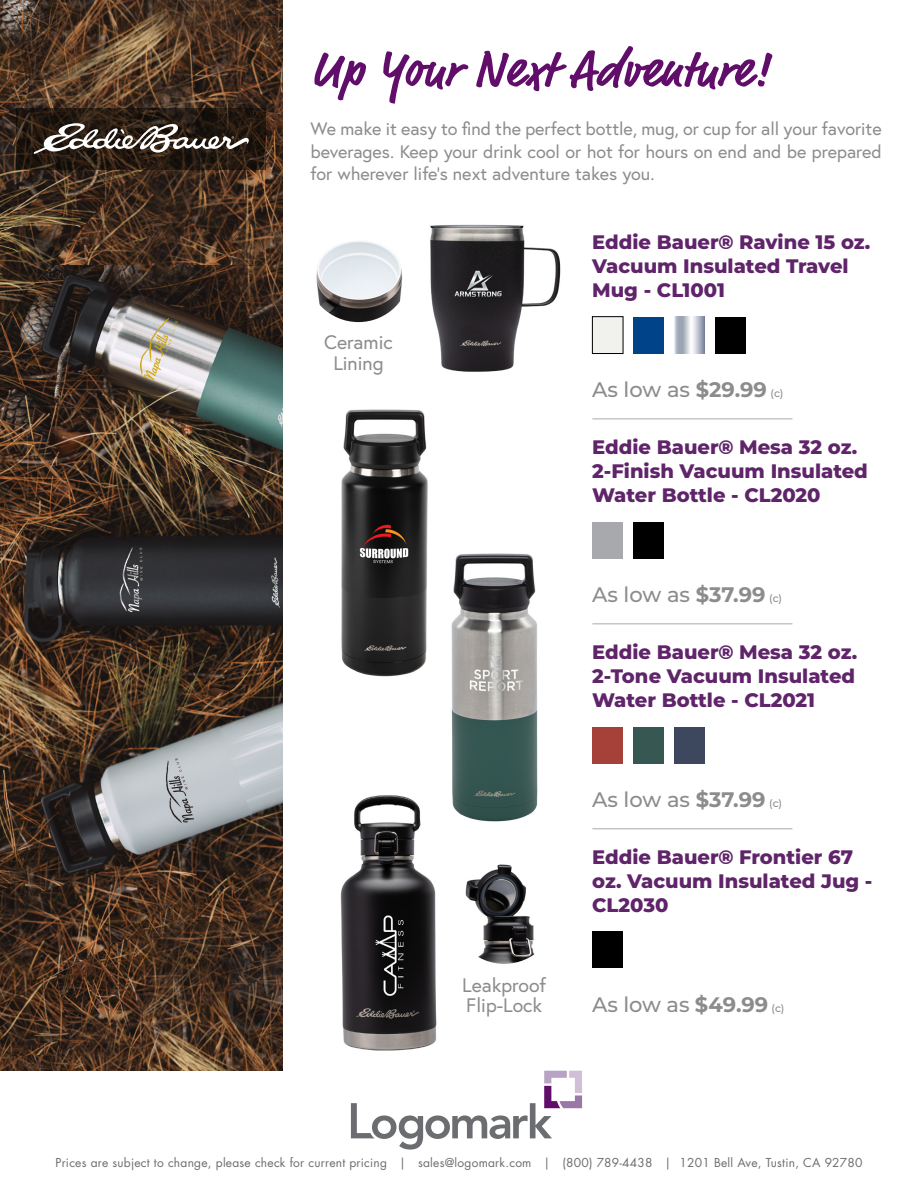
<style>
.page{position:relative;width:918px;height:1188px;background:#fff}
.page>*{position:absolute;margin:0;border:0;box-sizing:border-box;transform-origin:0 0}
.t1{font:700 51px "Market Pro";letter-spacing:.01em;color:#600e69}
.t2{font:500 21px "Montserrat";color:#8c8c8c}
.t3{font:800 19.5px/24px "Montserrat";color:#5f2469}
.t4{font:19.5px "Europa";color:#8c8c8c}
.t5{font:18px/22.5px "Europa";color:#8c8c8c;text-align:justify}
.t6{font:12px "Futura Std";letter-spacing:.02em;color:#6c6d70}
.s1{font-weight:700}
.s2{font-size:10.5px}
</style>
<div class="page">
<img style="left:0;top:0;width:283px;height:1071px">
<svg style="left:16px;top:108px;width:250px;height:61px;background:#271c12"></svg>
<svg style="left:34px;top:123px;width:215px;height:31px"></svg>
<div style="left:592px;top:316px;width:31px;height:38px;background:#f1f2ee;border:1px solid #000"></div>
<div style="left:634px;top:317px;width:30px;height:36px;background:#004389"></div>
<svg style="left:674px;top:317px;width:31px;height:36px"></svg>
<div style="left:715px;top:317px;width:30px;height:36px;background:#000"></div>
<div style="left:592px;top:727px;width:31px;height:36px;background:#a64139"></div>
<div style="left:634px;top:727px;width:30px;height:36px;background:#365752"></div>
<div style="left:674px;top:727px;width:31px;height:36px;background:#3d475d"></div>
<div style="left:592px;top:522px;width:31px;height:36px;background:#a8a9ad"></div>
<div style="left:634px;top:522px;width:30px;height:36px;background:#000"></div>
<div style="left:592px;top:932px;width:31px;height:36px;background:#000"></div>
<hr style="left:592px;top:419px;width:200px;height:1px;background:#a7aaac">
<hr style="left:592px;top:829px;width:200px;height:1px;background:#a7aaac">
<hr style="left:592px;top:624px;width:200px;height:1px;background:#a7aaac">
<img style="left:382px;top:224px;width:179px;height:148px">
<img style="left:340px;top:795px;width:97px;height:256px">
<img style="left:341px;top:409px;width:87px;height:268px">
<img style="left:432px;top:553px;width:106px;height:269px">
<img style="left:465px;top:864px;width:70px;height:100px">
<img style="left:306px;top:218px;width:105px;height:104px;border-radius:52px">
<svg style="left:351px;top:1071px;width:231px;height:79px"></svg>
<p class="t1" style="left:310px;top:34px;width:460px">Up Your Next Adventure!</p>
<p class="t5" style="left:310px;top:117px;width:573px">We make it easy to find the perfect bottle, mug, or cup for all your favorite beverages. Keep your drink cool or hot for hours on end and be prepared for wherever life’s next adventure takes you.</p>
<p class="t4" style="left:324px;top:330px;width:70px">Ceramic</p>
<p class="t4" style="left:333px;top:351px;width:52px">Lining</p>
<p class="t4" style="left:462px;top:972px;width:86px">Leakproof</p>
<p class="t4" style="left:466px;top:993px;width:78px">Flip-Lock</p>
<p class="t3" style="left:592px;top:230px;width:280px">Eddie Bauer® Ravine 15 oz.<br>Vacuum Insulated Travel<br>Mug - CL1001</p>
<p class="t2" style="left:592px;top:376px;width:193px">As low as <span class="s1">$29.99</span> <span class="s2">(c)</span></p>
<p class="t3" style="left:592px;top:435px;width:277px">Eddie Bauer® Mesa 32 oz.<br>2-Finish Vacuum Insulated<br>Water Bottle - CL2020</p>
<p class="t2" style="left:592px;top:581px;width:191px">As low as <span class="s1">$37.99</span> <span class="s2">(c)</span></p>
<p class="t3" style="left:592px;top:640px;width:267px;text-align:justify">Eddie Bauer® Mesa 32 oz.<br>2-Tone Vacuum Insulated Water Bottle - CL2021</p>
<p class="t2" style="left:592px;top:785px;width:191px">As low as <span class="s1">$37.99</span> <span class="s2">(c)</span></p>
<p class="t3" style="left:592px;top:845px;width:282px">Eddie Bauer® Frontier 67 oz. Vacuum Insulated Jug -<br>CL2030</p>
<p class="t2" style="left:592px;top:990px;width:194px">As low as <span class="s1">$49.99</span> <span class="s2">(c)</span></p>
<p class="t6" style="left:55px;top:1154px;width:809px">Prices are subject to change, please check for current pricing | sales@logomark.com | (800) 789-4438 | 1201 Bell Ave, Tustin, CA 92780</p>
</div>
